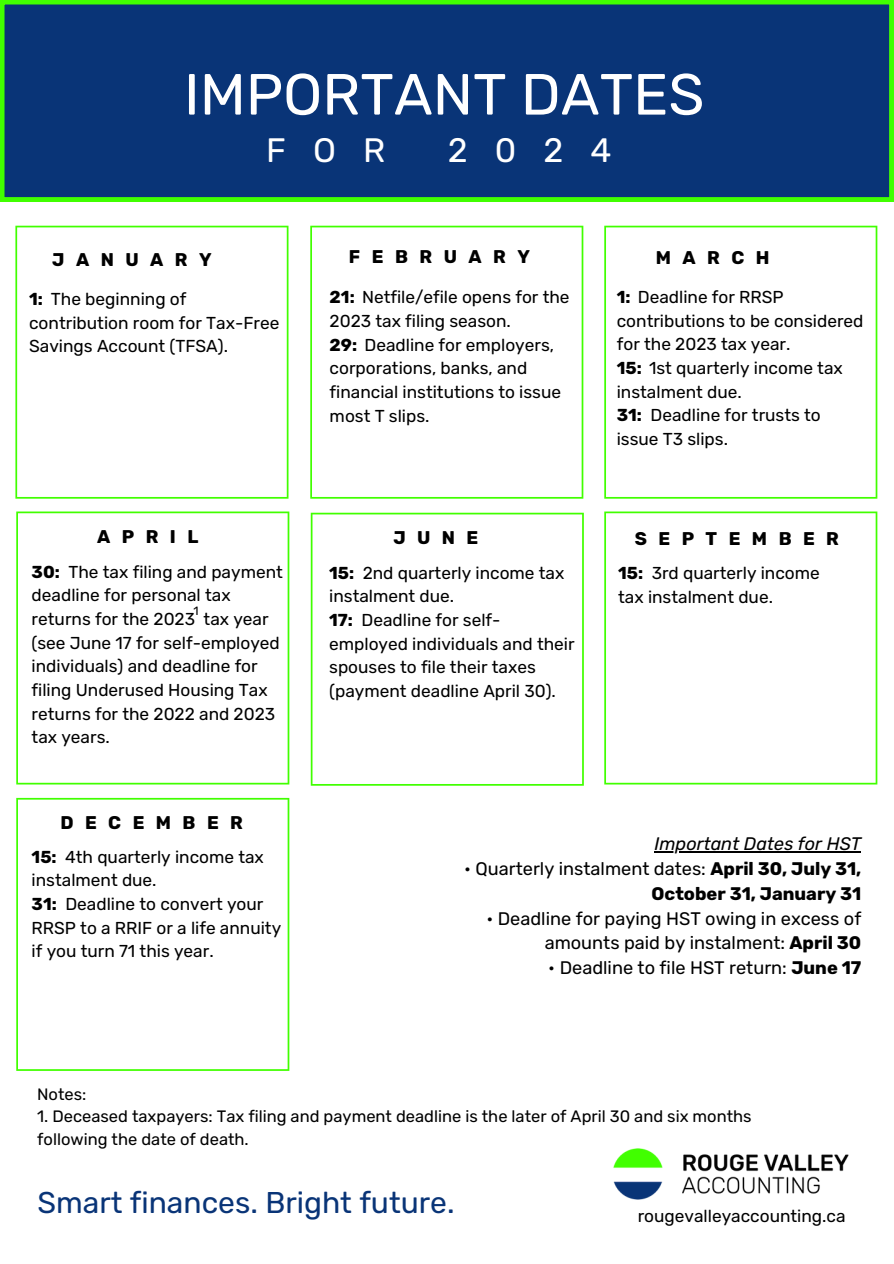
<style>
.page{position:relative;width:894px;height:1264px;background:#fff}
.page>*{position:absolute;margin:0;border:0;box-sizing:border-box;transform-origin:0 0}
.t1{font:57.9px "Rubik";color:#fff}
.t2{font:33.9px "Rubik";letter-spacing:.8em;color:#fff}
.t3{font:30px "Rubik";color:#093477}
.t4{font:700 18.3px "Rubik";letter-spacing:.625em;color:#000}
.t5{font:18.15px/24.8px "Rubik";color:#000;text-align:right}
.t6{font:700 18.15px/24.8px "Rubik";color:#000;text-align:right}
.t7{font:italic 18.15px "Rubik";color:#000}
.t8{font:17.25px/23.7px "Rubik";color:#000}
.t9{font:16.5px/22.5px "Rubik";color:#000}
.t10{font:12px "Rubik";color:#000}
.s1{font-weight:700}
.s2{font-weight:400}
</style>
<div class="page">
<svg style="left:15px;top:226px;width:273px;height:272px"></svg>
<svg style="left:310px;top:226px;width:273px;height:272px"></svg>
<svg style="left:604px;top:226px;width:273px;height:272px"></svg>
<svg style="left:311px;top:512px;width:272px;height:273px"></svg>
<svg style="left:16px;top:511px;width:273px;height:273px"></svg>
<div style="left:0;top:0;width:893px;height:201px;background:#093477"></div>
<img style="left:613px;top:1148px;width:235px;height:52px">
<svg style="left:604px;top:511px;width:273px;height:273px"></svg>
<svg style="left:16px;top:798px;width:273px;height:272px"></svg>
<hr style="left:654px;top:851px;width:207px;height:1px;background:#000">
<p class="t1" style="left:184px;top:60px;width:522px">IMPORTANT DATES</p>
<h4 class="t2" style="left:266px;top:130px;width:120px">FOR</h4>
<h4 class="t2" style="left:447px;top:130px;width:165px">2024</h4>
<p class="t4" style="left:52px;top:248px;width:161px">JANUARY</p>
<p class="t4" style="left:349px;top:246px;width:182px">FEBRUARY</p>
<p class="t4" style="left:655px;top:246px;width:115px">MARCH</p>
<p class="t8" style="left:29px;top:287px;width:252px"><span class="s1">1:</span> The beginning of contribution room for Tax-Free</p>
<p class="t8" style="left:29px;top:334px;width:200px">Savings Account (TFSA).</p>
<p class="t8" style="left:329px;top:285px;width:241px"><span class="s1">21:</span> Netfile/efile opens for the<br>2023 tax filing season.</p>
<p class="t8" style="left:329px;top:333px;width:233px"><span class="s1">29:</span> Deadline for employers, corporations, banks, and financial institutions to issue most T slips.</p>
<h1 class="t8" style="left:616px;top:285px;width:248px"><span class="s1">1:</span> Deadline for RRSP contributions to be considered for the 2023 tax year.</h1>
<h2 class="t8" style="left:616px;top:356px;width:227px"><span class="s1">15:</span> 1st quarterly income tax instalment due.</h2>
<p class="t8" style="left:616px;top:403px;width:205px"><span class="s1">31:</span> Deadline for trusts to issue T3 slips.</p>
<p class="t4" style="left:97px;top:526px;width:103px">APRIL</p>
<h4 class="t4" style="left:393px;top:526px;width:87px">JUNE</h4>
<p class="t4" style="left:634px;top:528px;width:206px">SEPTEMBER</p>
<p class="t8" style="left:32px;top:560px;width:253px"><span class="s1">30:</span> The tax filing and payment deadline for personal tax returns for the 2023 tax year (see June 17 for self-employed individuals) and deadline for filing Underused Housing Tax returns for the 2022 and 2023 tax years.</p>
<h4 class="t8" style="left:329px;top:561px;width:236px"><span class="s1">15:</span> 2nd quarterly income tax instalment due.</h4>
<p class="t10" style="left:193px;top:604px;width:7px">1</p>
<p class="t8" style="left:329px;top:608px;width:247px"><span class="s1">17:</span> Deadline for self&shy;employed individuals and their spouses to file their taxes (payment deadline April 30).</p>
<h4 class="t4" style="left:60px;top:811px;width:184px">DECEMBER</h4>
<p class="t8" style="left:618px;top:561px;width:203px"><span class="s1">15:</span> 3rd quarterly income tax instalment due.</p>
<p class="t8" style="left:32px;top:845px;width:234px"><span class="s1">15:</span> 4th quarterly income tax instalment due.</p>
<h4 class="t8" style="left:32px;top:892px;width:251px"><span class="s1">31:</span> Deadline to convert your<br>RRSP to a RRIF or a life annuity if you turn 71 this year.</h4>
<p class="t7" style="left:654px;top:833px;width:208px">Important Dates for HST</p>
<p class="t6" style="left:464px;top:856px;width:398px"><span class="s2">• Quarterly instalment dates:</span> April 30, July 31,<br>October 31, January 31</p>
<p class="t5" style="left:486px;top:906px;width:376px">• Deadline for paying HST owing in excess of amounts paid by instalment: <span class="s1">April 30</span></p>
<p class="t5" style="left:548px;top:955px;width:314px">• Deadline to file HST return: <span class="s1">June 17</span></p>
<h4 class="t9" style="left:37px;top:1082px;width:51px">Notes:</h4>
<p class="t9" style="left:37px;top:1105px;width:715px">1. Deceased taxpayers: Tax filing and payment deadline is the later of April 30 and six months following the date of death.</p>
<p class="t3" style="left:38px;top:1185px;width:418px">Smart finances. Bright future.</p>
<p class="t8" style="left:637px;top:1204px;width:209px">rougevalleyaccounting.ca</p>
</div>
